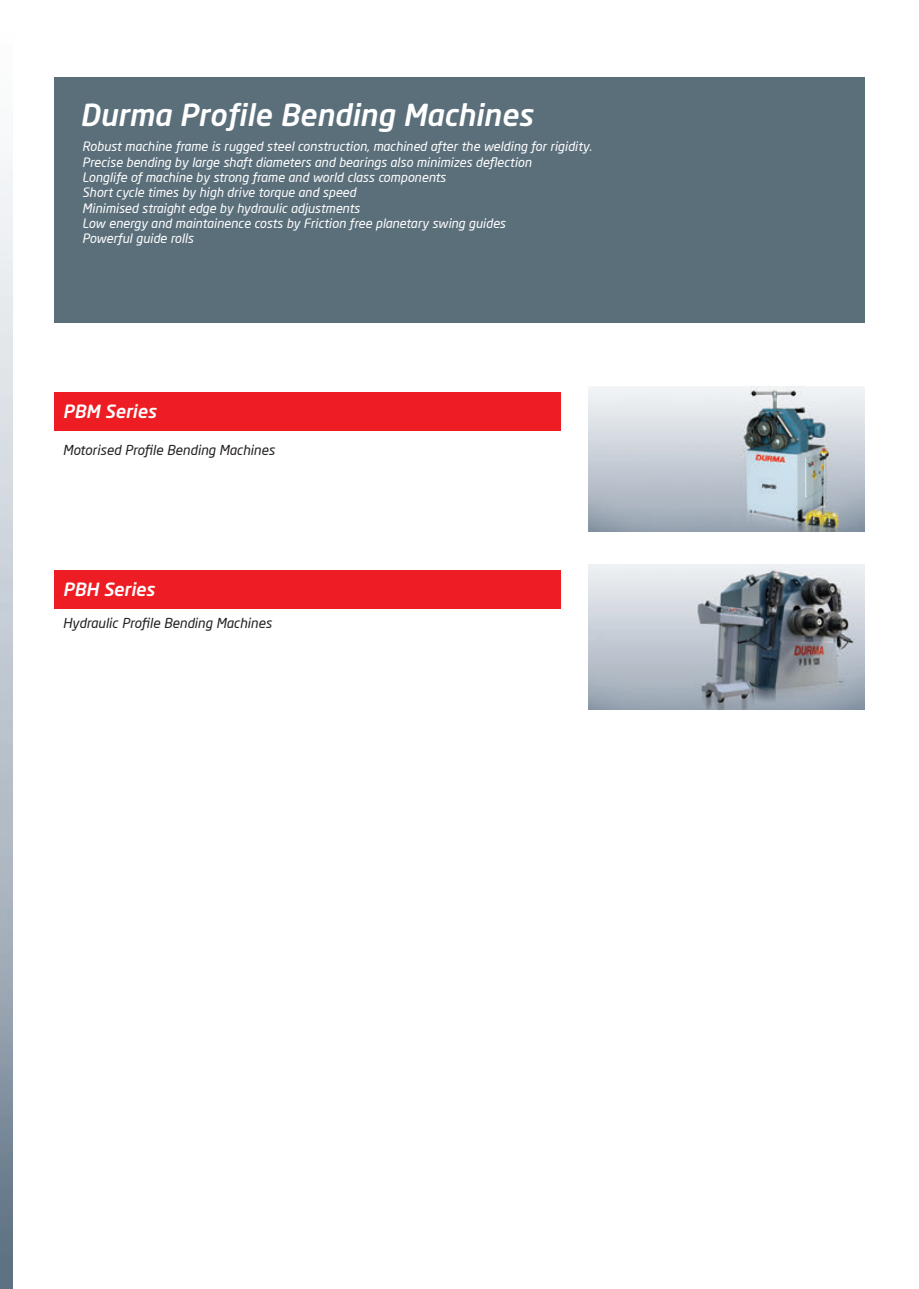
<style>
.page{position:relative;width:919px;height:1289px;background:#fff}
.page>*{position:absolute;margin:0;border:0;box-sizing:border-box;transform-origin:0 0}
.t1{font:italic 500 30px "Neo Sans";color:#fff}
.t2{font:italic 500 18px "Neo Sans";color:#fff}
.t3{font:italic 13.5px "Neo Sans Pro";color:#231f20}
.t4{font:italic 12.75px/15.3px "Neo Sans Pro";color:#fff}
</style>
<div class="page">
<div style="left:54px;top:78px;width:810px;height:245px;background:#5b6f7b"></div>
<img style="left:588px;top:387px;width:276px;height:144px">
<img style="left:588px;top:564px;width:276px;height:145px">
<div style="left:54px;top:392px;width:506px;height:39px;background:#ee1d23"></div>
<div style="left:54px;top:570px;width:506px;height:38px;background:#ee1d23"></div>
<img style="left:0;top:170px;width:13px;height:1118px">
<h1 class="t1" style="left:80px;top:103px;width:454px">Durma Profile Bending Machines</h1>
<p class="t4" style="left:82px;top:140px;width:511px">Robust machine frame is rugged steel construction, machined after the welding for rigidity.<br>Precise bending by large shaft diameters and bearings also minimizes deflection<br>Longlife of machine by strong frame and world class components<br>Short cycle times by high drive torque and speed<br>Minimised straight edge by hydraulic adjustments<br>Low energy and maintainence costs by Friction free planetary swing guides<br>Powerful guide rolls</p>
<h2 class="t2" style="left:63px;top:404px;width:95px">PBM Series</h2>
<p class="t3" style="left:63px;top:445px;width:213px">Motorised Profile Bending Machines</p>
<h2 class="t2" style="left:63px;top:582px;width:93px">PBH Series</h2>
<p class="t3" style="left:63px;top:618px;width:210px">Hydraulic Profile Bending Machines</p>
</div>
